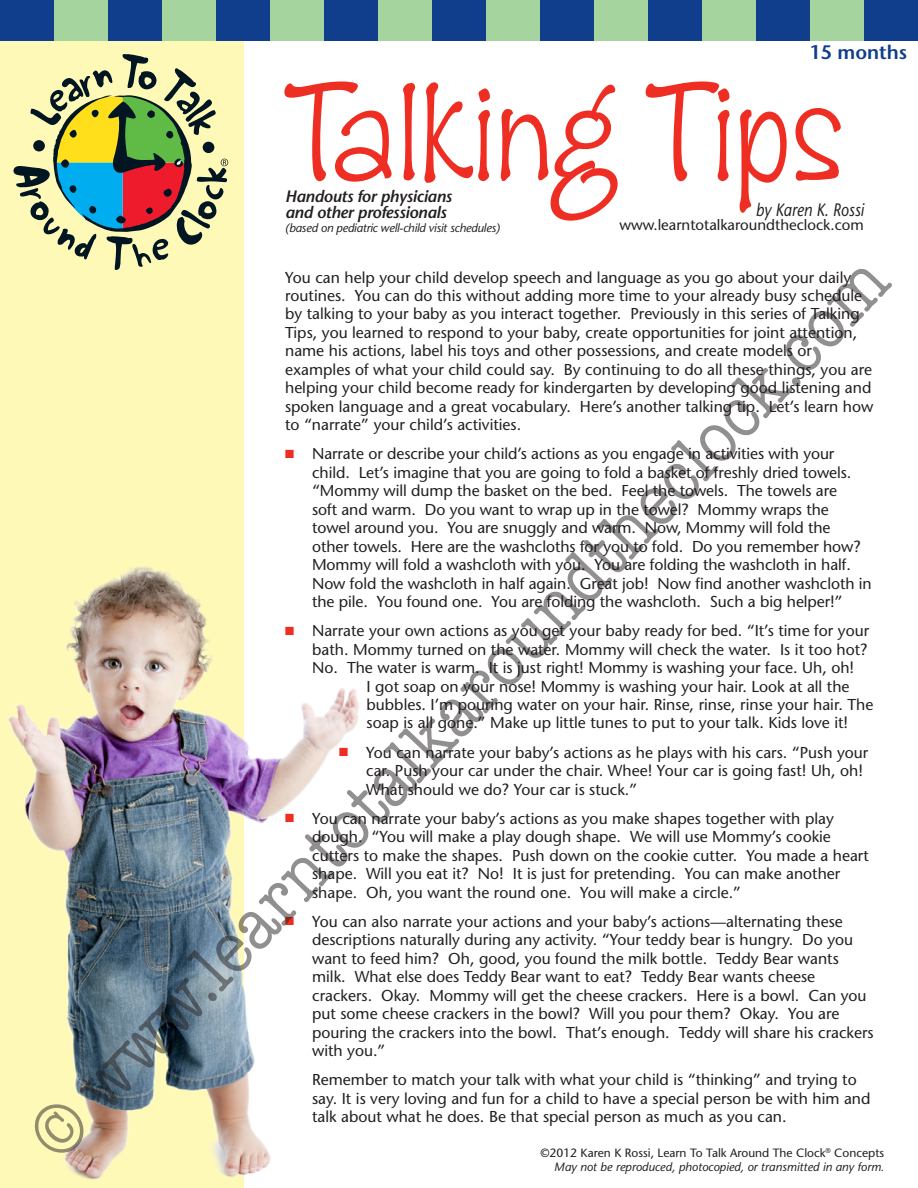
<style>
.page{position:relative;width:918px;height:1188px;background:#fff}
.page>*{position:absolute;margin:0;border:0;box-sizing:border-box;transform-origin:0 0}
.t1{font:143.4px "Zipty Do";color:#ee2e22}
.t2{font:71.55px "American Typewriter";color:#231f20;scale:.9 1}
.t3{font:600 19.5px "Stone Sans";color:#103d8c}
.t4{font:italic 18px "Stone Sans";color:#231f20;scale:.84 1}
.t5{font:italic 600 16.5px/16.5px "Stone Sans";letter-spacing:-.02em;color:#231f20}
.t6{font:15.75px/18.5px "Stone Sans";color:#231f20}
.t7{font:15px "Stone Sans";color:#231f20}
.t8{font:italic 12px "Stone Sans";color:#231f20}
.t9{font:12px "Stone Sans";color:#231f20}
.t10{font:italic 12px "Stone Sans";letter-spacing:-.02em;color:#231f20}
</style>
<div class="page">
<div style="left:0;top:28px;width:244px;height:1160px;background:#fff9b8"></div>
<div style="left:54px;top:0;width:54px;height:40px;background:#a6d49e"></div>
<div style="left:162px;top:0;width:54px;height:40px;background:#a6d49e"></div>
<div style="left:270px;top:0;width:54px;height:40px;background:#a6d49e"></div>
<div style="left:378px;top:0;width:54px;height:40px;background:#a6d49e"></div>
<div style="left:486px;top:0;width:54px;height:40px;background:#a6d49e"></div>
<div style="left:594px;top:0;width:54px;height:40px;background:#a6d49e"></div>
<div style="left:702px;top:0;width:54px;height:40px;background:#a6d49e"></div>
<div style="left:810px;top:0;width:54px;height:40px;background:#a6d49e"></div>
<div style="left:0;top:0;width:54px;height:40px;background:#103d8c"></div>
<div style="left:108px;top:0;width:54px;height:40px;background:#103d8c"></div>
<div style="left:216px;top:0;width:54px;height:40px;background:#103d8c"></div>
<div style="left:324px;top:0;width:54px;height:40px;background:#103d8c"></div>
<div style="left:432px;top:0;width:54px;height:40px;background:#103d8c"></div>
<div style="left:540px;top:0;width:54px;height:40px;background:#103d8c"></div>
<div style="left:648px;top:0;width:54px;height:40px;background:#103d8c"></div>
<div style="left:756px;top:0;width:54px;height:40px;background:#103d8c"></div>
<div style="left:864px;top:0;width:54px;height:40px;background:#103d8c"></div>
<svg style="left:14px;top:54px;width:214px;height:216px"></svg>
<img style="left:8px;top:566px;width:351px;height:614px">
<svg style="left:286px;top:626px;width:8px;height:9px"></svg>
<svg style="left:340px;top:748px;width:8px;height:8px"></svg>
<svg style="left:286px;top:814px;width:8px;height:8px"></svg>
<svg style="left:286px;top:917px;width:8px;height:8px"></svg>
<p class="t3" style="left:810px;top:40px;width:99px">15 months</p>
<h1 class="t1" style="left:285px;top:48px;width:560px">Talking Tips</h1>
<p class="t5" style="left:285px;top:187px;width:168px">Handouts for physicians and other professionals</p>
<p class="t10" style="left:285px;top:220px;width:216px">(based on pediatric well-child visit schedules)</p>
<p class="t4" style="left:756px;top:199px;width:130px">by Karen K. Rossi</p>
<p class="t7" style="left:620px;top:216px;width:246px">www.learntotalkaroundtheclock.com</p>
<h2 class="t2" style="left:9px;top:1115px;width:1347px;rotate:-46deg">© www.learntotalkaroundtheclock.com</h2>
<p class="t8" style="left:554px;top:1159px;width:332px">May not be reproduced, photocopied, or transmitted in any form.</p>
<p class="t6" style="left:285px;top:268px;width:590px">You can help your child develop speech and language as you go about your daily routines. You can do this without adding more time to your already busy schedule by talking to your baby as you interact together. Previously in this series of Talking Tips, you learned to respond to your baby, create opportunities for joint attention, name his actions, label his toys and other possessions, and create models or examples of what your child could say. By continuing to do all these things, you are helping your child become ready for kindergarten by developing good listening and spoken language and a great vocabulary. Here’s another talking tip. Let’s learn how to “narrate” your child’s activities.</p>
<p class="t6" style="left:312px;top:445px;width:561px">Narrate or describe your child’s actions as you engage in activities with your child. Let’s imagine that you are going to fold a basket of freshly dried towels. “Mommy will dump the basket on the bed. Feel the towels. The towels are<br>soft and warm. Do you want to wrap up in the towel? Mommy wraps the<br>towel around you. You are snuggly and warm. Now, Mommy will fold the<br>other towels. Here are the washcloths for you to fold. Do you remember how?<br>Mommy will fold a washcloth with you. You are folding the washcloth in half.<br>Now fold the washcloth in half again. Great job! Now find another washcloth in the pile. You found one. You are folding the washcloth. Such a big helper!”</p>
<p class="t6" style="left:312px;top:621px;width:559px">Narrate your own actions as you get your baby ready for bed. “It’s time for your</p>
<p class="t6" style="left:312px;top:640px;width:557px">bath. Mommy turned on the water. Mommy will check the water. Is it too hot?</p>
<p class="t6" style="left:312px;top:658px;width:544px">No. The water is warm. It is just right! Mommy is washing your face. Uh, oh!</p>
<p class="t6" style="left:367px;top:677px;width:484px">I got soap on your nose! Mommy is washing your hair. Look at all the</p>
<p class="t6" style="left:367px;top:695px;width:508px">bubbles. I’m pouring water on your hair. Rinse, rinse, rinse your hair. The</p>
<p class="t6" style="left:367px;top:714px;width:483px">soap is all gone.” Make up little tunes to put to your talk. Kids love it!</p>
<p class="t6" style="left:366px;top:743px;width:504px">You can narrate your baby’s actions as he plays with his cars. “Push your car. Push your car under the chair. Whee! Your car is going fast! Uh, oh!<br>What should we do? Your car is stuck.”</p>
<p class="t6" style="left:312px;top:809px;width:558px">You can narrate your baby’s actions as you make shapes together with play dough. “You will make a play dough shape. We will use Mommy’s cookie cutters to make the shapes. Push down on the cookie cutter. You made a heart shape. Will you eat it? No! It is just for pretending. You can make another shape. Oh, you want the round one. You will make a circle.”</p>
<p class="t6" style="left:312px;top:912px;width:563px">You can also narrate your actions and your baby’s actions—alternating these descriptions naturally during any activity. “Your teddy bear is hungry. Do you want to feed him? Oh, good, you found the milk bottle. Teddy Bear wants milk. What else does Teddy Bear want to eat? Teddy Bear wants cheese crackers. Okay. Mommy will get the cheese crackers. Here is a bowl. Can you put some cheese crackers in the bowl? Will you pour them? Okay. You are pouring the crackers into the bowl. That’s enough. Teddy will share his crackers with you.”</p>
<p class="t6" style="left:312px;top:1070px;width:560px">Remember to match your talk with what your child is “thinking” and trying to say. It is very loving and fun for a child to have a special person be with him and talk about what he does. Be that special person as much as you can.</p>
<p class="t9" style="left:540px;top:1145px;width:345px">©2012 Karen K Rossi, Learn To Talk Around The Clock<sup>®</sup> Concepts</p>
</div>
